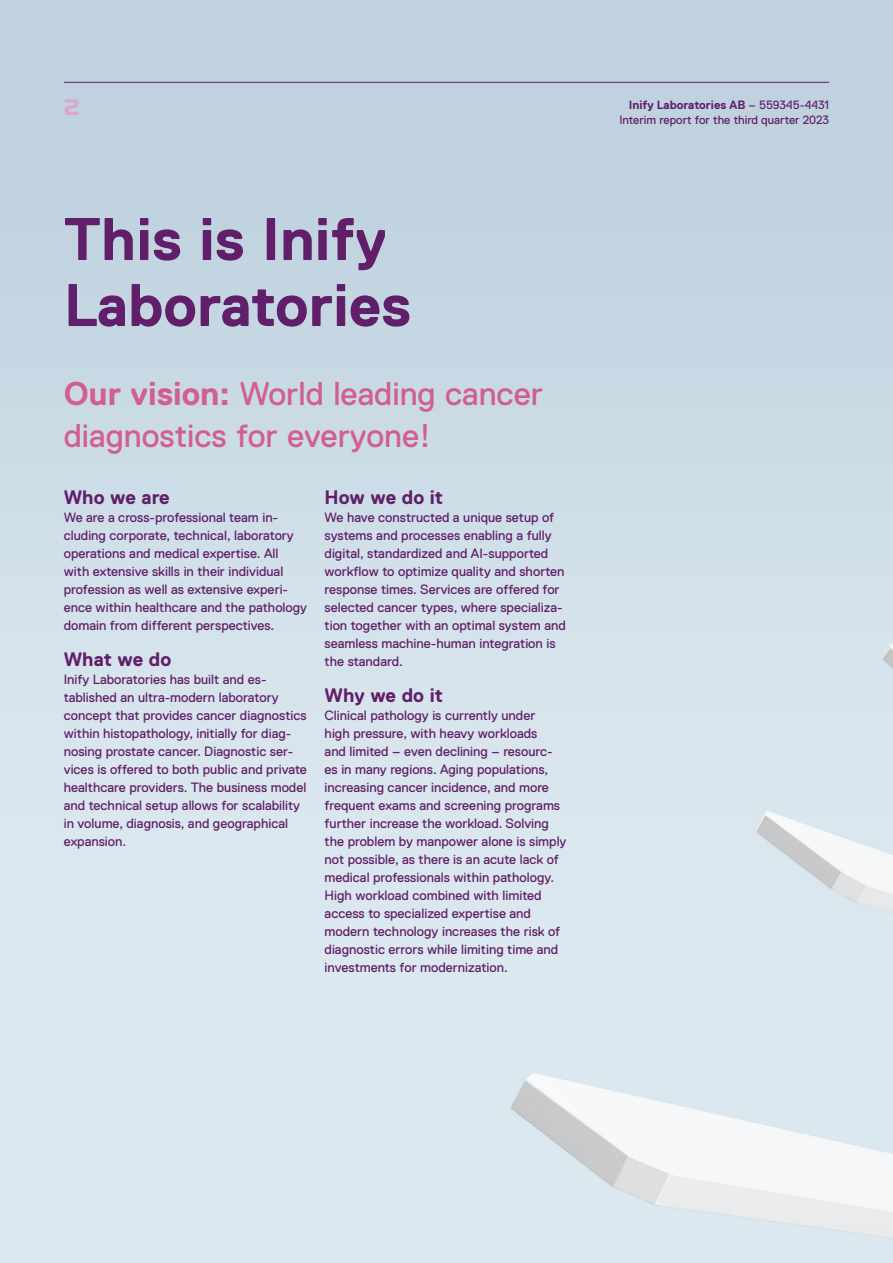
<style>
.page{position:relative;width:893px;height:1263px;background:#fff}
.page>*{position:absolute;margin:0;border:0;box-sizing:border-box;transform-origin:0 0}
.t1{font:700 60px/66px "Replica";color:#611f69}
.t2{font:33px/42.9px "Replica";color:#d15f8f}
.t3{font:21px "Inify Numerals";color:#d9a9c7}
.t4{font:700 19.5px "Replica";color:#611f69}
.P_-_vänsterjusterat{font:13.5px/18px "Replica";color:#611f69}
.t5{font:12px/15px "Replica";color:#611f69;text-align:right}
.s1{font-weight:700}
</style>
<div class="page">
<hr style="left:64px;top:82px;width:765px;height:1px;background:#611f69">
<h3 class="t3" style="left:64px;top:99px;width:17px">2</h3>
<p class="t5" style="left:619px;top:97px;width:211px"><span class="s1">Inify Laboratories AB</span> – 559345-4431<br>Interim report for the third quarter 2023</p>
<p class="t1" style="left:64px;top:206px;width:349px">This is Inify<br>Laboratories</p>
<p class="t2" style="left:64px;top:372px;width:481px"><span class="s1">Our vision:</span> World leading cancer diagnostics for everyone!</p>
<h2 class="t4" style="left:64px;top:486px;width:107px">Who we are</h2>
<p class="P_-_vänsterjusterat" style="left:64px;top:508px;width:245px">We are a cross-professional team in&shy;cluding corporate, technical, laboratory operations and medical expertise. All with extensive skills in their individual profession as well as extensive experi&shy;ence within healthcare and the pathology domain from different perspectives.</p>
<h2 class="t4" style="left:64px;top:648px;width:109px">What we do</h2>
<p class="P_-_vänsterjusterat" style="left:64px;top:670px;width:245px">Inify Laboratories has built and es&shy;tablished an ultra-modern laboratory concept that provides cancer diagnostics within histopathology, initially for diag&shy;nosing prostate cancer. Diagnostic ser&shy;vices is offered to both public and private healthcare providers. The business model and technical setup allows for scalability in volume, diagnosis, and geographical expansion.</p>
<h2 class="t4" style="left:325px;top:486px;width:120px">How we do it</h2>
<p class="P_-_vänsterjusterat" style="left:325px;top:508px;width:243px">We have constructed a unique setup of systems and processes enabling a fully digital, standardized and AI-supported workflow to optimize quality and shorten response times. Services are offered for selected cancer types, where specializa&shy;tion together with an optimal system and seamless machine-human integration is the standard.</p>
<h2 class="t4" style="left:325px;top:684px;width:120px">Why we do it</h2>
<p class="P_-_vänsterjusterat" style="left:325px;top:706px;width:243px">Clinical pathology is currently under<br>high pressure, with heavy workloads<br>and limited – even declining – resourc&shy;es in many regions. Aging populations, increasing cancer incidence, and more frequent exams and screening programs further increase the workload. Solving the problem by manpower alone is simply not possible, as there is an acute lack of medical professionals within pathology.<br>High workload combined with limited access to specialized expertise and modern technology increases the risk of diagnostic errors while limiting time and investments for modernization.</p>
</div>
